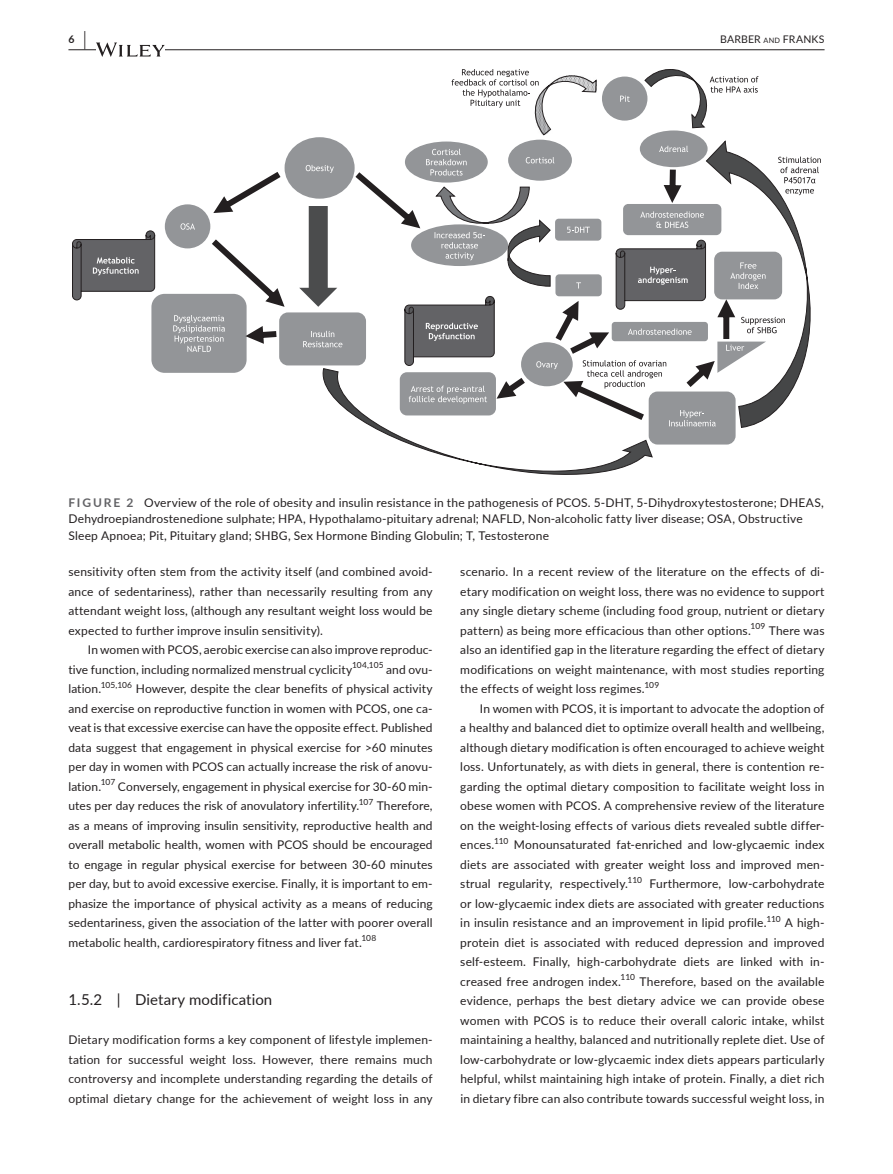
<style>
.page{position:relative;width:893px;height:1174px;background:#fff}
.page>*{position:absolute;margin:0;border:0;box-sizing:border-box;transform-origin:0 0}
.t1{font:15px "Lato";letter-spacing:.005em;color:#231f20}
.t2{font:12px/19.5px "Lato";letter-spacing:.01em;color:#231f20;text-align:justify}
.t3{font:10.5px "Lato";letter-spacing:.02em;color:#231f20}
.t4{font:700 10.5px "Lato";color:#231f20}
.t5{font:8.4px "Lato";letter-spacing:-.01em;color:#231f20}
.s1{font-size:19.5px}
.s2{font-size:7.35px}
.s3{font-weight:700;color:#636366}
</style>
<div class="page">
<hr style="left:68px;top:49px;width:756px;height:1px;background:#231f20">
<svg style="left:96px;top:42px;width:69px;height:15px"></svg>
<div style="left:165px;top:204px;width:45px;height:44px;background:#939598;border-radius:50%"></div>
<svg style="left:180px;top:223px;width:15px;height:7px"></svg>
<div style="left:285px;top:137px;width:70px;height:62px;background:#939598;border-radius:50%"></div>
<svg style="left:213px;top:172px;width:67px;height:41px"></svg>
<div style="left:279px;top:312px;width:87px;height:53px;background:#939598;border-radius:9px"></div>
<svg style="left:212px;top:239px;width:73px;height:68px"></svg>
<div style="left:151px;top:294px;width:96px;height:79px;background:#939598;border-radius:13px"></div>
<svg style="left:173px;top:315px;width:52px;height:37px"></svg>
<svg style="left:245px;top:326px;width:32px;height:18px"></svg>
<svg style="left:72px;top:230px;width:84px;height:71px"></svg>
<svg style="left:299px;top:69px;width:522px;height:405px"></svg>
<p class="t4" style="left:68px;top:31px;width:19px">6 <span class="s1">|</span></p>
<p class="t3" style="left:720px;top:31px;width:106px">BARBER <span class="s2">and</span> FRAN KS</p>
<p class="t2" style="left:68px;top:493px;width:757px;line-height:16.5px;text-align:left"><span class="s3">FIGURE 2</span> Overview of the role of obesity and insulin resistance in the pathogenesis of PCOS. 5-DHT, 5-Dihydroxytestosterone; DHEAS,<br>Dehydroepiandrostenedione sulphate; HPA, Hypothalamo-pituitary adrenal; NAFLD, Non-alcoholic fatty liver disease; OSA, Obstructive<br>Sleep Apnoea; Pit, Pituitary gland; SHBG, Sex Hormone Binding Globulin; T, Testosterone</p>
<p class="t2" style="left:68px;top:561px;width:366px">sensitivity often stem from the activity itself (and combined avoid&shy;ance of sedentariness), rather than necessarily resulting from any attendant weight loss, (although any resultant weight loss would be expected to further improve insulin sensitivity).</p>
<p class="t2" style="left:68px;top:639px;width:366px;text-indent:20px">In women with PCOS, aerobic exercise can also improve reproduc&shy;tive function, including normalized menstrual cyclicity</p>
<p class="t5" style="left:352px;top:659px;width:33px">104,105</p>
<p class="t2" style="left:386px;top:659px;width:48px">and ovu-</p>
<p class="t2" style="left:68px;top:678px;width:34px">lation.</p>
<p class="t5" style="left:101px;top:679px;width:33px">105,106</p>
<p class="t2" style="left:68px;top:678px;width:366px;text-indent:67px">However, despite the clear benefits of physical activity and exercise on reproductive function in women with PCOS, one ca&shy;veat is that excessive exercise can have the opposite effect. Published data suggest that engagement in physical exercise for &gt;60 minutes per day in women with PCOS can actually increase the risk of anovu&shy;lation.</p>
<p class="t5" style="left:101px;top:776px;width:16px">107</p>
<p class="t2" style="left:68px;top:776px;width:366px;text-indent:50px">Conversely, engagement in physical exercise for 30-60 min&shy;utes per day reduces the risk of anovulatory infertility.</p>
<p class="t5" style="left:359px;top:796px;width:16px">107</p>
<p class="t2" style="left:68px;top:795px;width:366px;text-indent:308px">Therefore, as a means of improving insulin sensitivity, reproductive health and overall metabolic health, women with PCOS should be encouraged to engage in regular physical exercise for between 30-60 minutes per day, but to avoid excessive exercise. Finally, it is important to em&shy;phasize the importance of physical activity as a means of reducing sedentariness, given the association of the latter with poorer overall metabolic health, cardiorespiratory fitness and liver fat.</p>
<p class="t5" style="left:361px;top:932px;width:16px">108</p>
<p class="t1" style="left:68px;top:989px;width:205px">1.5.2 | Dietary modification</p>
<p class="t2" style="left:68px;top:1029px;width:366px">Dietary modification forms a key component of lifestyle implemen&shy;tation for successful weight loss. However, there remains much controversy and incomplete understanding regarding the details of optimal dietary change for the achievement of weight loss in any</p>
<p class="t2" style="left:460px;top:561px;width:366px">scenario. In a recent review of the literature on the effects of di&shy;etary modification on weight loss, there was no evidence to support any single dietary scheme (including food group, nutrient or dietary pattern) as being more efficacious than other options.</p>
<p class="t5" style="left:751px;top:620px;width:16px">109</p>
<p class="t2" style="left:460px;top:620px;width:366px;text-indent:308px">There was also an identified gap in the literature regarding the effect of dietary modifications on weight maintenance, with most studies reporting the effects of weight loss regimes.</p>
<p class="t5" style="left:644px;top:679px;width:16px">109</p>
<p class="t2" style="left:460px;top:698px;width:366px;text-indent:20px">In women with PCOS, it is important to advocate the adoption of a healthy and balanced diet to optimize overall health and wellbeing, although dietary modification is often encouraged to achieve weight loss. Unfortunately, as with diets in general, there is contention re&shy;garding the optimal dietary composition to facilitate weight loss in obese women with PCOS. A comprehensive review of the literature on the weight-losing effects of various diets revealed subtle differ&shy;ences.<sup>110</sup></p>
<p class="t2" style="left:460px;top:834px;width:366px;text-indent:54px">Monounsaturated fat-enriched and low-glycaemic index diets are associated with greater weight loss and improved men&shy;strual regularity, respectively.</p>
<p class="t5" style="left:628px;top:874px;width:16px">110</p>
<p class="t2" style="left:460px;top:873px;width:366px;text-indent:189px">Furthermore, low-carbohydrate or low-glycaemic index diets are associated with greater reductions in insulin resistance and an improvement in lipid profile.</p>
<p class="t5" style="left:766px;top:913px;width:16px">110</p>
<p class="t2" style="left:460px;top:912px;width:366px;text-indent:325px">A high&shy;protein diet is associated with reduced depression and improved self-esteem. Finally, high-carbohydrate diets are linked with in&shy;creased free androgen index.<sup>110</sup> Therefore, based on the available evidence, perhaps the best dietary advice we can provide obese women with PCOS is to reduce their overall caloric intake, whilst maintaining a healthy, balanced and nutritionally replete diet. Use of low-carbohydrate or low-glycaemic index diets appears particularly helpful, whilst maintaining high intake of protein. Finally, a diet rich in dietary fibre can also contribute towards successful weight loss, in</p>
</div>
